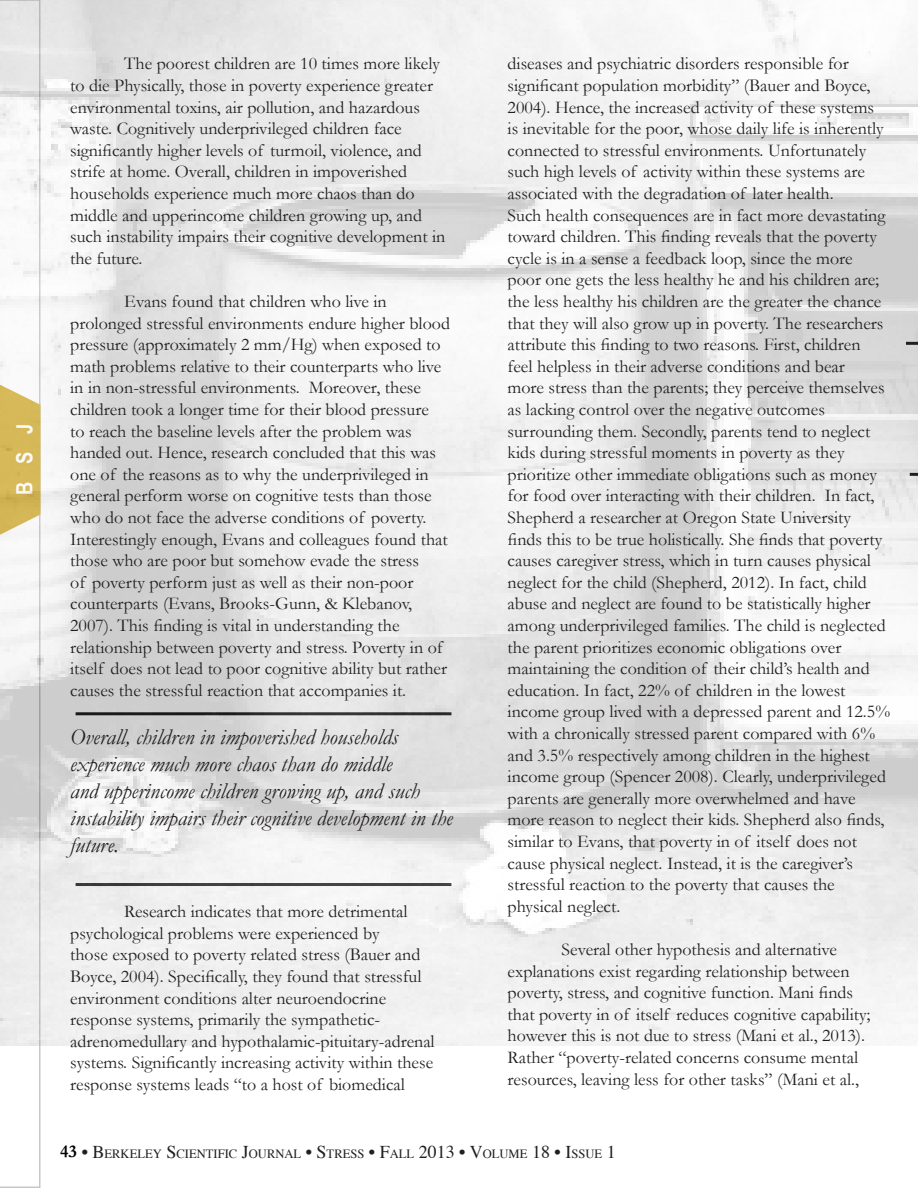
<style>
.page{position:relative;width:918px;height:1188px;background:#fff}
.page>*{position:absolute;margin:0;border:0;box-sizing:border-box;transform-origin:0 0}
.t1{font:italic 22.5px/27px "Garamond";color:#231f20}
.t2{font:700 22.5px "Arial Narrow";color:#fff}
.t3{font:18px/21.6px "Garamond";color:#231f20}
.t4{font:18px "Garamond";color:#000}
.t5{font:12.6px "Times";color:#231f20}
.t6{font:12.6px "Garamond";color:#000}
.s1{font-size:18px}
.s2{font-family:"Garamond";font-size:18px;color:#000}
.s3{font-weight:700;font-size:18px}
.s4{font-family:"Times";font-size:18px;color:#231f20}
.s5{font-family:"Times";color:#231f20}
.s6{font-family:"Times";font-size:12.6px;color:#231f20}
.s7{font-family:"Garamond";color:#000}
</style>
<div class="page">
<svg style="left:0;top:1045px;width:40px;height:143px"></svg>
<img style="left:0;top:0;width:918px;height:1045px">
<svg style="left:906px;top:342px;width:12px;height:3px"></svg>
<svg style="left:910px;top:473px;width:8px;height:3px"></svg>
<p class="t2" style="left:8px;top:495px;width:73px;rotate:-90deg">BSJ</p>
<p class="t3" style="left:70px;top:53px;width:377px;text-indent:54px">The poorest children are 10 times more likely to die Physically, those in poverty experience greater environmental toxins, air pollution, and hazardous waste. Cognitively underprivileged children face significantly higher levels of turmoil, violence, and strife at home. Overall, children in impoverished households experience much more chaos than do middle and upperincome children growing up, and such instability impairs their cognitive development in the future.</p>
<p class="t3" style="left:70px;top:290px;width:381px;text-indent:54px">Evans found that children who live in prolonged stressful environments endure higher blood pressure (approximately 2 mm/Hg) when exposed to math problems relative to their counterparts who live in in non-stressful environments. Moreover, these children took a longer time for their blood pressure<br>to reach the baseline levels after the problem was handed out. Hence, research concluded that this was one of the reasons as to why the underprivileged in general perform worse on cognitive tests than those who do not face the adverse conditions of poverty.<br>Interestingly enough, Evans and colleagues found that those who are poor but somehow evade the stress<br>of poverty perform just as well as their non-poor counterparts (Evans, Brooks-Gunn, &amp; Klebanov, 2007). This finding is vital in understanding the relationship between poverty and stress. Poverty in of itself does not lead to poor cognitive ability but rather causes the stressful reaction that accompanies it.</p>
<p class="t1" style="left:70px;top:724px;width:384px">Overall, children in impoverished households experience much more chaos than do middle<br>and upperincome children growing up, and such instability impairs their cognitive development in the future.</p>
<p class="t3" style="left:70px;top:901px;width:366px;text-indent:54px">Research indicates that more detrimental psychological problems were experienced by<br>those exposed to poverty related stress (Bauer and Boyce, 2004). Specifically, they found that stressful environment conditions alter neuroendocrine response systems, primarily the sympathetic&shy;adrenomedullary and hypothalamic-pituitary-adrenal systems. Significantly increasing activity within these response systems leads “to a host of biomedical</p>
<p class="t3" style="left:508px;top:53px;width:378px">diseases and psychiatric disorders responsible for significant population morbidity” (Bauer and Boyce, 2004). Hence, the increased activity of these systems is inevitable for the poor, whose daily life is inherently connected to stressful environments. Unfortunately such high levels of activity within these systems are associated with the degradation of later health.</p>
<p class="t3" style="left:508px;top:204px;width:384px">Such health consequences are in fact more devastating toward children. This finding reveals that the poverty cycle is in a sense a feedback loop, since the more poor one gets the less healthy he and his children are; the less healthy his children are the greater the chance that they will also grow up in poverty. The researchers attribute this finding to two reasons. First, children<br>feel helpless in their adverse conditions and bear<br>more stress than the parents; they perceive themselves as lacking control over the negative outcomes surrounding them. Secondly, parents tend to neglect kids during stressful moments in poverty as they prioritize other immediate obligations such as money for food over interacting with their children. In fact, Shepherd a researcher at Oregon State University<br>finds this to be true holistically. She finds that poverty causes caregiver stress, which in turn causes physical neglect for the child (Shepherd, 2012). In fact, child abuse and neglect are found to be statistically higher among underprivileged families. The child is neglected the parent prioritizes economic obligations over maintaining the condition of their child’s health and education. In fact, 22% of children in the lowest income group lived with a depressed parent and 12.5% with a chronically stressed parent compared with 6% and 3.5% respectively among children in the highest income group (Spencer 2008). Clearly, underprivileged parents are generally more overwhelmed and have more reason to neglect their kids. Shepherd also finds, similar to Evans, that poverty in of itself does not cause physical neglect. Instead, it is the caregiver’s stressful reaction to the poverty that causes the physical neglect.</p>
<p class="t3" style="left:508px;top:938px;width:364px;text-indent:54px">Several other hypothesis and alternative explanations exist regarding relationship between poverty, stress, and cognitive function. Mani finds that poverty in of itself reduces cognitive capability; however this is not due to stress (Mani et al., 2013).<br>Rather “poverty-related concerns consume mental resources, leaving less for other tasks” (Mani et al.,</p>
<p class="t6" style="left:276px;top:1145px;width:72px"><span class="s1">S</span>CIENTIFIC</p>
<p class="t5" style="left:369px;top:1142px;width:160px"><span class="s1">•</span> <span class="s1">F</span>ALL<span class="s2">•</span> <span class="s1">2013</span> <span class="s1">•</span> <span class="s1">V</span>OLUME</p>
<p class="t6" style="left:60px;top:1145px;width:72px"><span class="s3">43</span> RKELEY</p>
<p class="t6" style="left:492px;top:1145px;width:144px"><span class="s1">S</span>TRESS <span class="s4">18</span> <span class="s1">• F</span><span class="s4">•</span> ALL<span class="s5">UE</span> <span class="s4">1</span> <span class="s1">•</span></p>
<p class="t4" style="left:565px;top:1140px;width:59px"><span class="s5">I</span><span class="s6">SS</span> 20 3</p>
<p class="t5" style="left:82px;top:1142px;width:329px"><span class="s1">•</span> <span class="s1">B</span>ERKELEY <span class="s1">S</span>CIENTIFIC <span class="s1">J</span>OURNAL <span class="s1">•</span> <span class="s1">S</span>TRE <span class="s2">J</span>SS<span class="s7">OURNAL</span></p>
</div>
